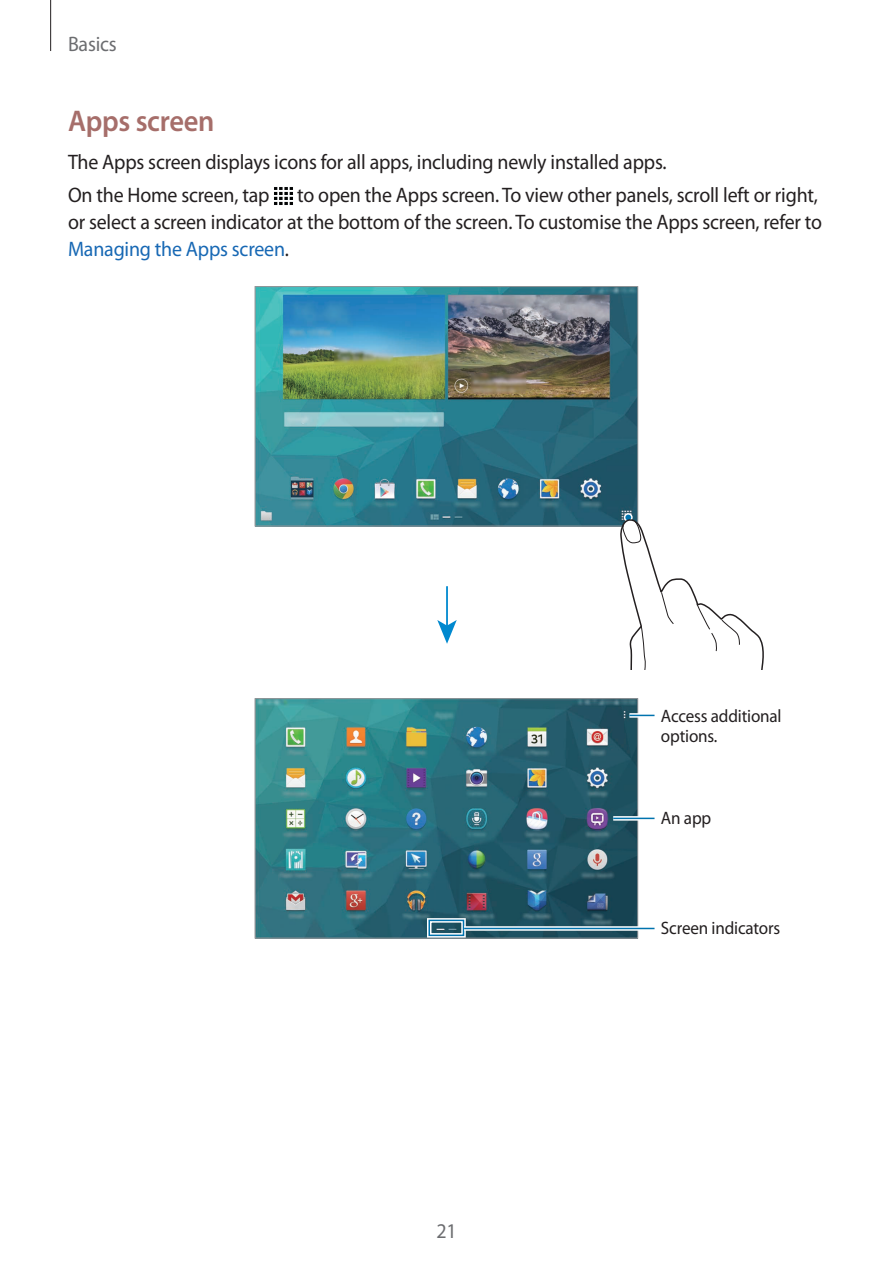
<style>
.page{position:relative;width:893px;height:1263px;background:#fff}
.page>*{position:absolute;margin:0;border:0;box-sizing:border-box;transform-origin:0 0}
.t1{font:600 30px "Myriad Pro";letter-spacing:-.01em;color:#a66e6a;scale:.95 1}
.t2{font:21px/27px "Myriad Pro";letter-spacing:-.01em;color:#231f20;scale:.95 1}
.t3{font:21px "Myriad Pro";letter-spacing:-.01em;color:#6c6d70;scale:.95 1}
.t4{font:18px/19.5px "Myriad Pro";letter-spacing:-.01em;color:#231f20;scale:.95 1}
.s1{color:#1768b4}
</style>
<div class="page">
<hr style="left:50px;top:0;width:1px;height:51px;background:#231f20">
<img style="left:274px;top:187px;width:19px;height:18px">
<img style="left:254px;top:698px;width:384px;height:241px">
<img style="left:254px;top:286px;width:384px;height:241px">
<hr style="left:446px;top:587px;width:2px;height:40px;background:#0089cf">
<svg style="left:437px;top:620px;width:20px;height:24px"></svg>
<svg style="left:629px;top:713px;width:25px;height:5px"></svg>
<svg style="left:629px;top:715px;width:25px;height:1px"></svg>
<svg style="left:613px;top:816px;width:41px;height:5px"></svg>
<hr style="left:613px;top:818px;width:41px;height:1px;background:#0073ae">
<div style="left:427px;top:918px;width:39px;height:19px;border:4px solid #fff"></div>
<div style="left:428px;top:920px;width:36px;height:16px;border:2px solid #0073ae"></div>
<div style="left:464px;top:926px;width:190px;height:5px;background:#bfdbea"></div>
<hr style="left:464px;top:928px;width:190px;height:1px;background:#0073ae">
<div style="left:624px;top:513px;width:9px;height:9px;background:#0073ae;border:2px solid #fff;border-radius:50%"></div>
<svg style="left:620px;top:519px;width:144px;height:150px"></svg>
<p class="t3" style="left:68px;top:31px;width:53px">Basics</p>
<h1 class="t1" style="left:68px;top:102px;width:156px">Apps screen</h1>
<p class="t2" style="left:68px;top:145px;width:632px;line-height:33.3px">The Apps screen displays icons for all apps, including newly installed apps.<br>On the Home screen, tap</p>
<p class="t2" style="left:68px;top:182px;width:795px;text-indent:229px">to open the Apps screen. To view other panels, scroll left or right, or select a screen indicator at the bottom of the screen. To customise the Apps screen, refer to<br><span class="s1">Managing the Apps screen</span>.</p>
<p class="t4" style="left:661px;top:706px;width:129px">Access additional options.</p>
<p class="t4" style="left:661px;top:808px;width:55px">An app</p>
<p class="t3" style="left:436px;top:1218px;width:23px">21</p>
<p class="t4" style="left:661px;top:918px;width:127px">Screen indicators</p>
</div>
